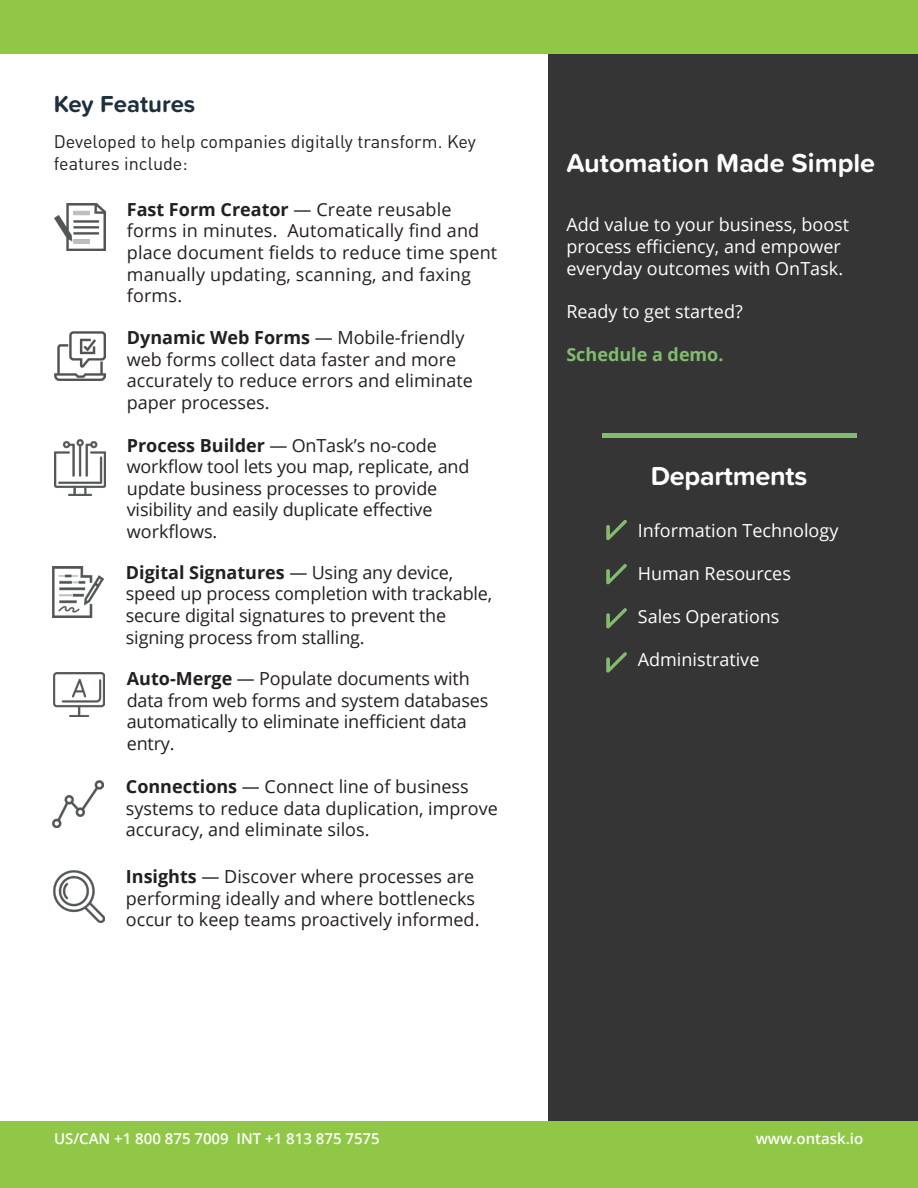
<style>
.page{position:relative;width:918px;height:1188px;background:#fff}
.page>*{position:absolute;margin:0;border:0;box-sizing:border-box;transform-origin:0 0}
.t1{font:700 27px "Proxima Soft";color:#fff}
.t2{font:700 24px "Proxima Soft";color:#1f303d}
.t3{font:18px/21.6px "Open Sans";color:#231f20}
.t4{font:18px/21.6px "Open Sans";color:#fff}
.t5{font:18px/21.6px "DIN Pro";color:#231f20}
.t6{font:700 18px "Open Sans";color:#82bd6f}
.t7{font:600 15px "Open Sans";color:#fff}
.s1{font-weight:700}
</style>
<div class="page">
<div style="left:549px;top:54px;width:369px;height:1067px;background:#353535"></div>
<img style="left:55px;top:204px;width:51px;height:47px">
<div style="left:0;top:0;width:918px;height:54px;background:#91c747"></div>
<div style="left:0;top:1121px;width:918px;height:67px;background:#91c747"></div>
<img style="left:53px;top:567px;width:51px;height:50px">
<img style="left:55px;top:439px;width:51px;height:56px">
<img style="left:55px;top:332px;width:51px;height:49px">
<img style="left:53px;top:781px;width:51px;height:46px">
<img style="left:54px;top:673px;width:51px;height:43px">
<img style="left:54px;top:871px;width:51px;height:51px">
<div style="left:602px;top:433px;width:254px;height:5px;background:#84bc6f"></div>
<svg style="left:606px;top:520px;width:21px;height:20px"></svg>
<svg style="left:606px;top:564px;width:21px;height:20px"></svg>
<svg style="left:606px;top:608px;width:21px;height:20px"></svg>
<svg style="left:606px;top:652px;width:21px;height:21px"></svg>
<p class="t2" style="left:54px;top:86px;width:143px">Key Features</p>
<p class="t5" style="left:54px;top:129px;width:424px">Developed to help companies digitally transform. Key features include:</p>
<p class="t3" style="left:127px;top:198px;width:372px"><span class="s1">Fast Form Creator</span> — Create reusable forms in minutes. Automatically find and place document fields to reduce time spent manually updating, scanning, and faxing forms.</p>
<p class="t3" style="left:127px;top:326px;width:348px"><span class="s1">Dynamic Web Forms</span> — Mobile-friendly web forms collect data faster and more accurately to reduce errors and eliminate paper processes.</p>
<p class="t3" style="left:127px;top:434px;width:344px"><span class="s1">Process Builder</span> — OnTask’s no-code workflow tool lets you map, replicate, and update business processes to provide visibility and easily duplicate effective workflows.</p>
<p class="t3" style="left:126px;top:561px;width:368px"><span class="s1">Digital Signatures</span> — Using any device, speed up process completion with trackable, secure digital signatures to prevent the signing process from stalling.</p>
<p class="t3" style="left:127px;top:667px;width:363px"><span class="s1">Auto-Merge</span> — Populate documents with data from web forms and system databases automatically to eliminate inefficient data entry.</p>
<p class="t3" style="left:126px;top:775px;width:373px"><span class="s1">Connections</span> — Connect line of business systems to reduce data duplication, improve accuracy, and eliminate silos.</p>
<p class="t3" style="left:126px;top:865px;width:355px"><span class="s1">Insights</span> — Discover where processes are performing ideally and where bottlenecks occur to keep teams proactively informed.</p>
<p class="t1" style="left:566px;top:143px;width:310px">Automation Made Simple</p>
<p class="t4" style="left:566px;top:214px;width:284px">Add value to your business, boost process efficiency, and empower everyday outcomes with OnTask.</p>
<p class="t4" style="left:566px;top:300px;width:178px">Ready to get started?</p>
<p class="t6" style="left:566px;top:342px;width:159px">Schedule a demo.</p>
<p class="t1" style="left:651px;top:456px;width:158px">Departments</p>
<p class="t4" style="left:638px;top:519px;width:202px">Information Technology</p>
<p class="t4" style="left:638px;top:562px;width:155px">Human Resources</p>
<p class="t4" style="left:638px;top:605px;width:143px">Sales Operations</p>
<p class="t4" style="left:638px;top:648px;width:123px">Administrative</p>
<p class="t7" style="left:54px;top:1128px;width:327px">US/CAN +1 800 875 7009 INT +1 813 875 7575</p>
<p class="t7" style="left:756px;top:1128px;width:109px">www.ontask.io</p>
</div>
